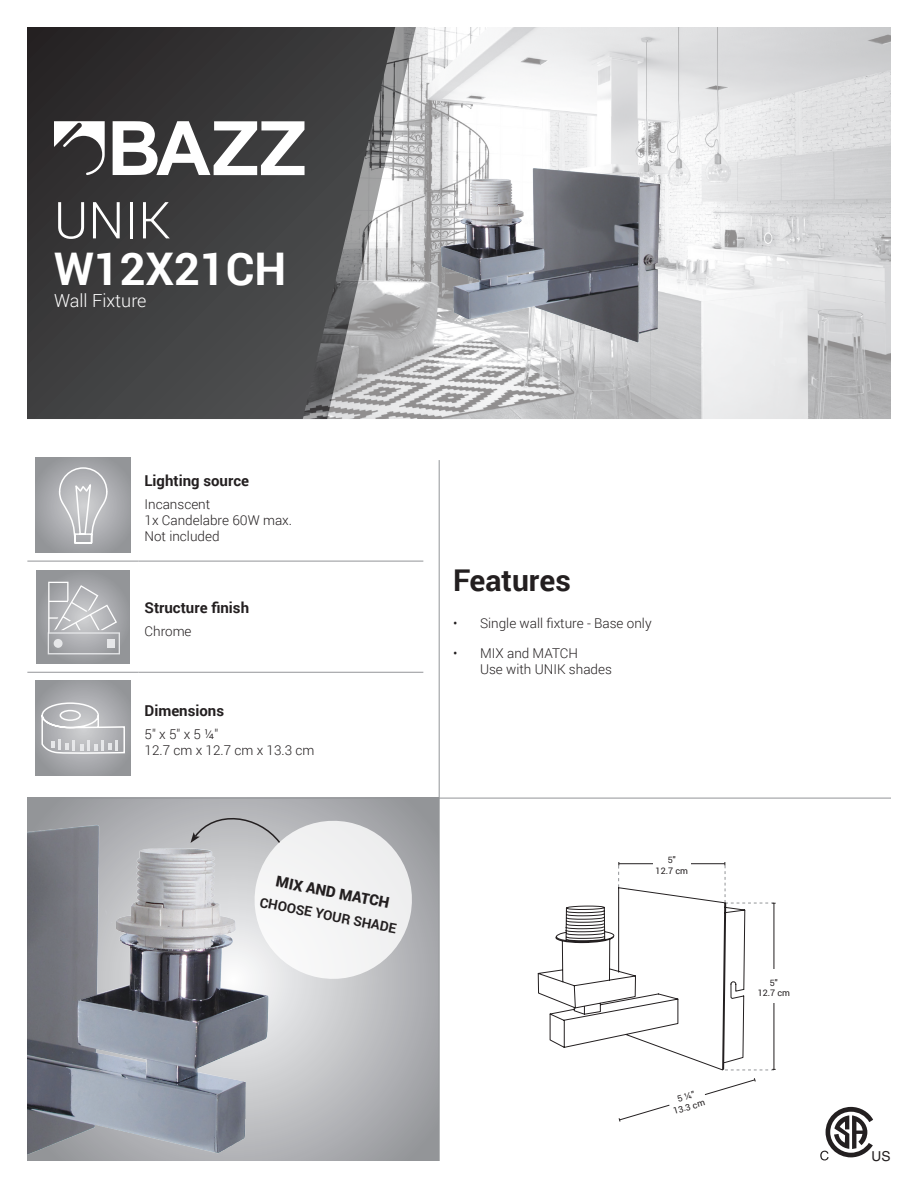
<style>
.page{position:relative;width:918px;height:1188px;background:#fff}
.page>*{position:absolute;margin:0;border:0;box-sizing:border-box;transform-origin:0 0}
.serie{font:300 51px "Roboto";color:#fff}
.code_produit{font:700 45px "Roboto";color:#fff}
.moyen_titre{font:700 30px "Roboto";color:#231f20}
.catégorie{font:300 18px "Roboto";color:#fff}
.mini_titre{font:700 15px "Roboto";color:#231f20}
.mesure{font:900 15px "Roboto";color:#231f20}
.t1{font:13.65px "Helvetica";color:#231f20}
.texte{font:300 13.5px/16.2px "Roboto";color:#231f20}
.mesure-2{font:700 13.5px "Roboto";color:#231f20}
.mesure-3{font:9px/10.8px "Roboto";color:#231f20;text-align:center}
.s1{font-family:"Akkurat"}
</style>
<div class="page">
<svg style="left:27px;top:27px;width:276px;height:392px;background:#3b3b3c"></svg>
<svg style="left:54px;top:121px;width:51px;height:54px"></svg>
<svg style="left:113px;top:121px;width:190px;height:54px"></svg>
<img style="left:303px;top:27px;width:588px;height:392px">
<img style="left:439px;top:161px;width:226px;height:184px">
<svg style="left:27px;top:799px;width:412px;height:362px;background:#b3b4b7"></svg>
<img style="left:27px;top:811px;width:246px;height:350px">
<hr style="left:439px;top:460px;width:1px;height:701px;background:#939598">
<hr style="left:27px;top:798px;width:864px;height:1px;background:#939598">
<hr style="left:27px;top:561px;width:112px;height:1px;background:#939598">
<hr style="left:139px;top:561px;width:284px;height:1px;background:#939598">
<hr style="left:27px;top:672px;width:112px;height:1px;background:#939598">
<hr style="left:139px;top:672px;width:284px;height:1px;background:#939598">
<svg style="left:36px;top:458px;width:94px;height:95px;background:#9e9fa3"></svg>
<svg style="left:58px;top:467px;width:50px;height:77px;background:#bebfc2"></svg>
<div style="left:36px;top:570px;width:94px;height:93px;background:#95979a"></div>
<svg style="left:48px;top:582px;width:72px;height:72px"></svg>
<svg style="left:36px;top:681px;width:94px;height:94px;background:#9d9fa2"></svg>
<svg style="left:41px;top:702px;width:85px;height:53px;background:#bfc0c3"></svg>
<svg style="left:618px;top:1078px;width:138px;height:44px"></svg>
<svg style="left:191px;top:810px;width:228px;height:176px"></svg>
<svg style="left:538px;top:862px;width:238px;height:209px"></svg>
<svg style="left:820px;top:1107px;width:53px;height:53px"></svg>
<p class="serie" style="left:54px;top:185px;width:118px">UNIK</p>
<p class="code_produit" style="left:54px;top:237px;width:234px">W12X21CH</p>
<p class="catégorie" style="left:54px;top:288px;width:94px">Wall Fixture</p>
<p class="mini_titre" style="left:145px;top:470px;width:106px">Lighting source</p>
<p class="texte" style="left:145px;top:495px;width:149px">Incanscent<br>1x Candelabre 60W max.<br>Not included</p>
<p class="mini_titre" style="left:145px;top:597px;width:106px">Structure finish</p>
<p class="texte" style="left:145px;top:623px;width:49px">Chrome</p>
<p class="mini_titre" style="left:145px;top:700px;width:81px">Dimensions</p>
<p class="texte" style="left:145px;top:726px;width:172px">5" x 5" x 5 ¼"<br>12.7 cm x 12.7 cm x 13.3 cm</p>
<p class="mesure" style="left:278px;top:871px;width:117px;rotate:11deg">MIX AND MATCH</p>
<p class="mesure-2" style="left:262px;top:893px;width:140px;rotate:11deg">CHOOSE YOUR SHADE</p>
<p class="moyen_titre" style="left:453px;top:560px;width:119px">Features</p>
<p class="texte" style="left:453px;top:615px;width:200px">• Single wall fixture - Base only</p>
<p class="texte" style="left:480px;top:644px;width:133px;text-indent:-27px">• MIX and MATCH<br>Use with UNIK shades</p>
<p class="mesure-3" style="left:656px;top:854px;width:34px"><span class="s1">5</span>"<br>12.7 cm</p>
<p class="mesure-3" style="left:669px;top:1095px;width:34px;rotate:-17deg"><span class="s1">5 ¼</span>"<br>13.3 cm</p>
<p class="mesure-3" style="left:758px;top:977px;width:34px"><span class="s1">5</span>"<br>12.7 cm</p>
<p class="t1" style="left:872px;top:1148px;width:21px">US</p>
</div>
